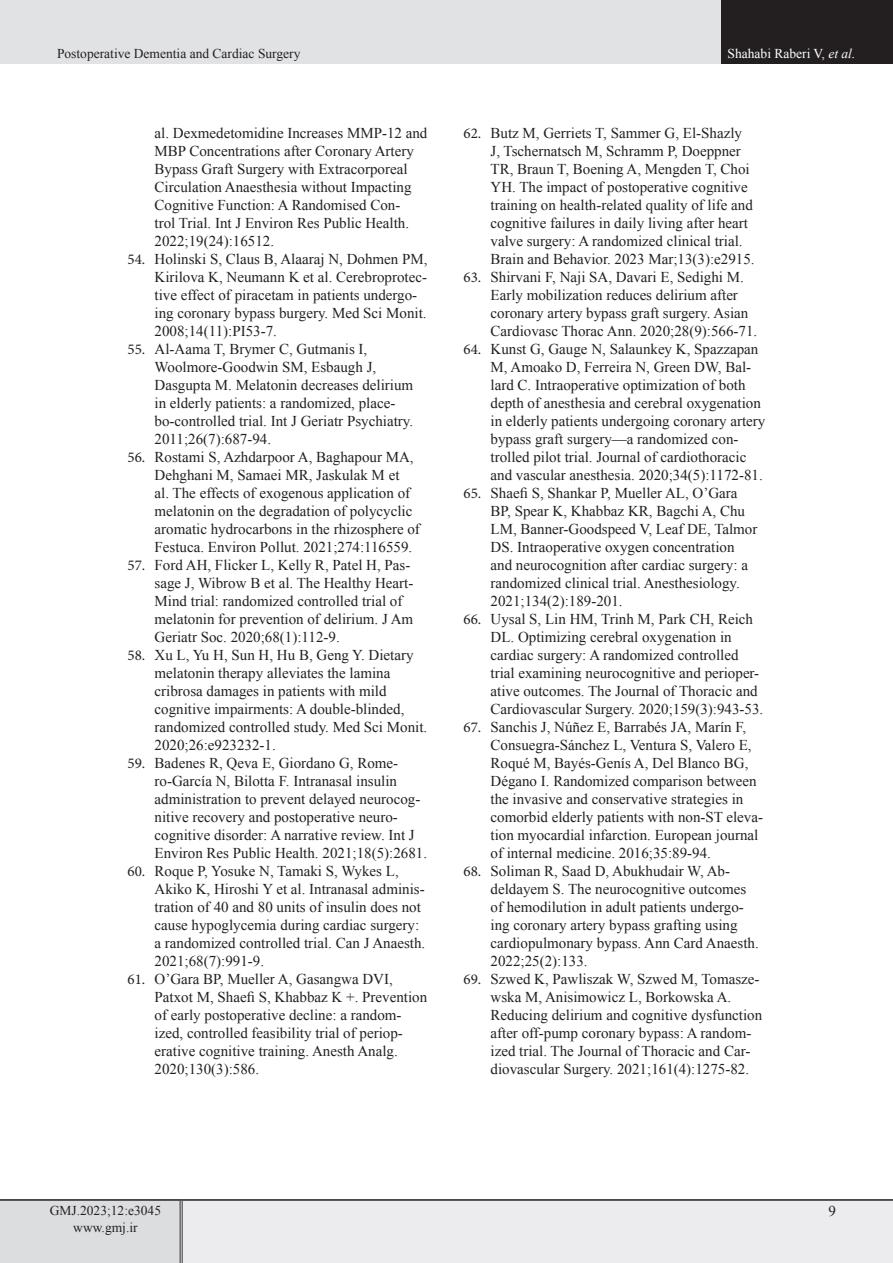
<style>
.page{position:relative;width:893px;height:1263px;background:#fff}
.page>*{position:absolute;margin:0;border:0;box-sizing:border-box;transform-origin:0 0}
.t1{font:15px/18px "Times New Roman";color:#231f20}
.eeeeeeeeeeee{font:13.5px "Times New Roman";color:#231f20}
.t2{font:13.5px "Times New Roman";color:#fff}
.s1{font-style:italic}
.s2{font-family:"Minion Pro"}
</style>
<div class="page">
<div style="left:0;top:1200px;width:181px;height:63px;background:#dcdddf"></div>
<div style="left:181px;top:1200px;width:712px;height:63px;background:#ececee"></div>
<hr style="left:180px;top:1201px;width:3px;height:62px;background:#fff">
<hr style="left:180px;top:1201px;width:1px;height:62px;background:#231f20">
<hr style="left:182px;top:1201px;width:1px;height:62px;background:#231f20">
<hr style="left:0;top:1199px;width:181px;height:2px;background:#231f20">
<hr style="left:181px;top:1199px;width:712px;height:2px;background:#231f20">
<div style="left:0;top:0;width:722px;height:64px;background:#e1e2e4"></div>
<div style="left:722px;top:0;width:171px;height:64px;background:#231f20"></div>
<p class="eeeeeeeeeeee" style="left:57px;top:44px;width:245px">Postoperative Dementia and Cardiac Surgery</p>
<p class="t2" style="left:728px;top:44px;width:129px">Shahabi Raberi V, <span class="s1">et al.</span></p>
<p class="t1" style="left:155px;top:124px;width:274px">al. Dexmedetomidine Increases MMP-12 and MBP Concentrations after Coronary Artery Bypass Graft Surgery with Extracorporeal Circulation Anaesthesia without Impacting Cognitive Function: A Randomised Con-<br>trol Trial. Int J Environ Res Public Health.<br>2022;19(24):16512.</p>
<p class="t1" style="left:155px;top:250px;width:274px;text-indent:-27px"><span class="s2">54.</span> Holinski S, Claus B, Alaaraj N, Dohmen PM, Kirilova K, Neumann K et al. Cerebroprotec&shy;tive effect of piracetam in patients undergo&shy;ing coronary bypass burgery. Med Sci Monit.<br>2008;14(11):PI53-7.</p>
<p class="t1" style="left:155px;top:340px;width:260px;text-indent:-27px"><span class="s2">55.</span> Al-Aama T, Brymer C, Gutmanis I, Woolmore-Goodwin SM, Esbaugh J, Dasgupta M. Melatonin decreases delirium in elderly patients: a randomized, place&shy;bo-controlled trial. Int J Geriatr Psychiatry.<br>2011;26(7):687-94.</p>
<p class="t1" style="left:155px;top:448px;width:267px;text-indent:-27px"><span class="s2">56.</span> Rostami S, Azhdarpoor A, Baghapour MA, Dehghani M, Samaei MR, Jaskulak M et<br>al. The effects of exogenous application of melatonin on the degradation of polycyclic aromatic hydrocarbons in the rhizosphere of Festuca. Environ Pollut. 2021;274:116559.</p>
<p class="t1" style="left:155px;top:556px;width:260px;text-indent:-27px"><span class="s2">57.</span> Ford AH, Flicker L, Kelly R, Patel H, Pas&shy;sage J, Wibrow B et al. The Healthy Heart-Mind trial: randomized controlled trial of melatonin for prevention of delirium. J Am Geriatr Soc. 2020;68(1):112-9.</p>
<p class="t1" style="left:155px;top:646px;width:274px;text-indent:-27px"><span class="s2">58.</span> Xu L, Yu H, Sun H, Hu B, Geng Y. Dietary melatonin therapy alleviates the lamina cribrosa damages in patients with mild cognitive impairments: A double-blinded, randomized controlled study. Med Sci Monit.<br>2020;26:e923232-1.</p>
<p class="t1" style="left:155px;top:754px;width:274px;text-indent:-27px"><span class="s2">59.</span> Badenes R, Qeva E, Giordano G, Rome&shy;ro-García N, Bilotta F. Intranasal insulin administration to prevent delayed neurocog&shy;nitive recovery and postoperative neuro&shy;cognitive disorder: A narrative review. Int J Environ Res Public Health. 2021;18(5):2681.</p>
<p class="t1" style="left:155px;top:862px;width:272px;text-indent:-27px"><span class="s2">60.</span> Roque P, Yosuke N, Tamaki S, Wykes L, Akiko K, Hiroshi Y et al. Intranasal adminis&shy;tration of 40 and 80 units of insulin does not cause hypoglycemia during cardiac surgery: a randomized controlled trial. Can J Anaesth.<br>2021;68(7):991-9.</p>
<p class="t1" style="left:155px;top:970px;width:274px;text-indent:-27px"><span class="s2">61.</span> O’Gara BP, Mueller A, Gasangwa DVI, Patxot M, Shaefi S, Khabbaz K +. Prevention of early postoperative decline: a random&shy;ized, controlled feasibility trial of periop&shy;erative cognitive training. Anesth Analg.<br>2020;130(3):586.</p>
<p class="t1" style="left:490px;top:124px;width:266px;text-indent:-27px"><span class="s2">62.</span> Butz M, Gerriets T, Sammer G, El-Shazly J, Tschernatsch M, Schramm P, Doeppner TR, Braun T, Boening A, Mengden T, Choi YH. The impact of postoperative cognitive training on health-related quality of life and cognitive failures in daily living after heart valve surgery: A randomized clinical trial.<br>Brain and Behavior. 2023 Mar;13(3):e2915.</p>
<p class="t1" style="left:490px;top:268px;width:268px;text-indent:-27px"><span class="s2">63.</span> Shirvani F, Naji SA, Davari E, Sedighi M.<br>Early mobilization reduces delirium after coronary artery bypass graft surgery. Asian Cardiovasc Thorac Ann. 2020;28(9):566-71.</p>
<p class="t1" style="left:490px;top:340px;width:276px;text-indent:-27px"><span class="s2">64.</span> Kunst G, Gauge N, Salaunkey K, Spazzapan M, Amoako D, Ferreira N, Green DW, Bal&shy;lard C. Intraoperative optimization of both depth of anesthesia and cerebral oxygenation in elderly patients undergoing coronary artery bypass graft surgery—a randomized con&shy;trolled pilot trial. Journal of cardiothoracic and vascular anesthesia. 2020;34(5):1172-81.</p>
<p class="t1" style="left:490px;top:484px;width:268px;text-indent:-27px"><span class="s2">65.</span> Shaefi S, Shankar P, Mueller AL, O’Gara BP, Spear K, Khabbaz KR, Bagchi A, Chu LM, Banner-Goodspeed V, Leaf DE, Talmor DS. Intraoperative oxygen concentration and neurocognition after cardiac surgery: a randomized clinical trial. Anesthesiology.<br>2021;134(2):189-201.</p>
<p class="t1" style="left:490px;top:610px;width:274px;text-indent:-27px"><span class="s2">66.</span> Uysal S, Lin HM, Trinh M, Park CH, Reich DL. Optimizing cerebral oxygenation in cardiac surgery: A randomized controlled trial examining neurocognitive and perioper&shy;ative outcomes. The Journal of Thoracic and Cardiovascular Surgery. 2020;159(3):943-53.</p>
<p class="t1" style="left:490px;top:718px;width:274px;text-indent:-27px"><span class="s2">67.</span> Sanchis J, Núñez E, Barrabés JA, Marín F, Consuegra-Sánchez L, Ventura S, Valero E, Roqué M, Bayés-Genís A, Del Blanco BG, Dégano I. Randomized comparison between the invasive and conservative strategies in comorbid elderly patients with non-ST eleva&shy;tion myocardial infarction. European journal of internal medicine. 2016;35:89-94.</p>
<p class="t1" style="left:490px;top:862px;width:270px;text-indent:-27px"><span class="s2">68.</span> Soliman R, Saad D, Abukhudair W, Ab&shy;deldayem S. The neurocognitive outcomes of hemodilution in adult patients undergo&shy;ing coronary artery bypass grafting using cardiopulmonary bypass. Ann Card Anaesth.<br>2022;25(2):133.</p>
<p class="t1" style="left:490px;top:970px;width:273px;text-indent:-27px"><span class="s2">69.</span> Szwed K, Pawliszak W, Szwed M, Tomasze&shy;wska M, Anisimowicz L, Borkowska A.<br>Reducing delirium and cognitive dysfunction after off-pump coronary bypass: A random&shy;ized trial. The Journal of Thoracic and Car&shy;diovascular Surgery. 2021;161(4):1275-82.</p>
<p class="eeeeeeeeeeee" style="left:50px;top:1202px;width:113px">GMJ.2023;12:e3045</p>
<p class="eeeeeeeeeeee" style="left:73px;top:1218px;width:66px">www.gmj.ir</p>
<p class="t1" style="left:828px;top:1202px;width:9px">9</p>
</div>
